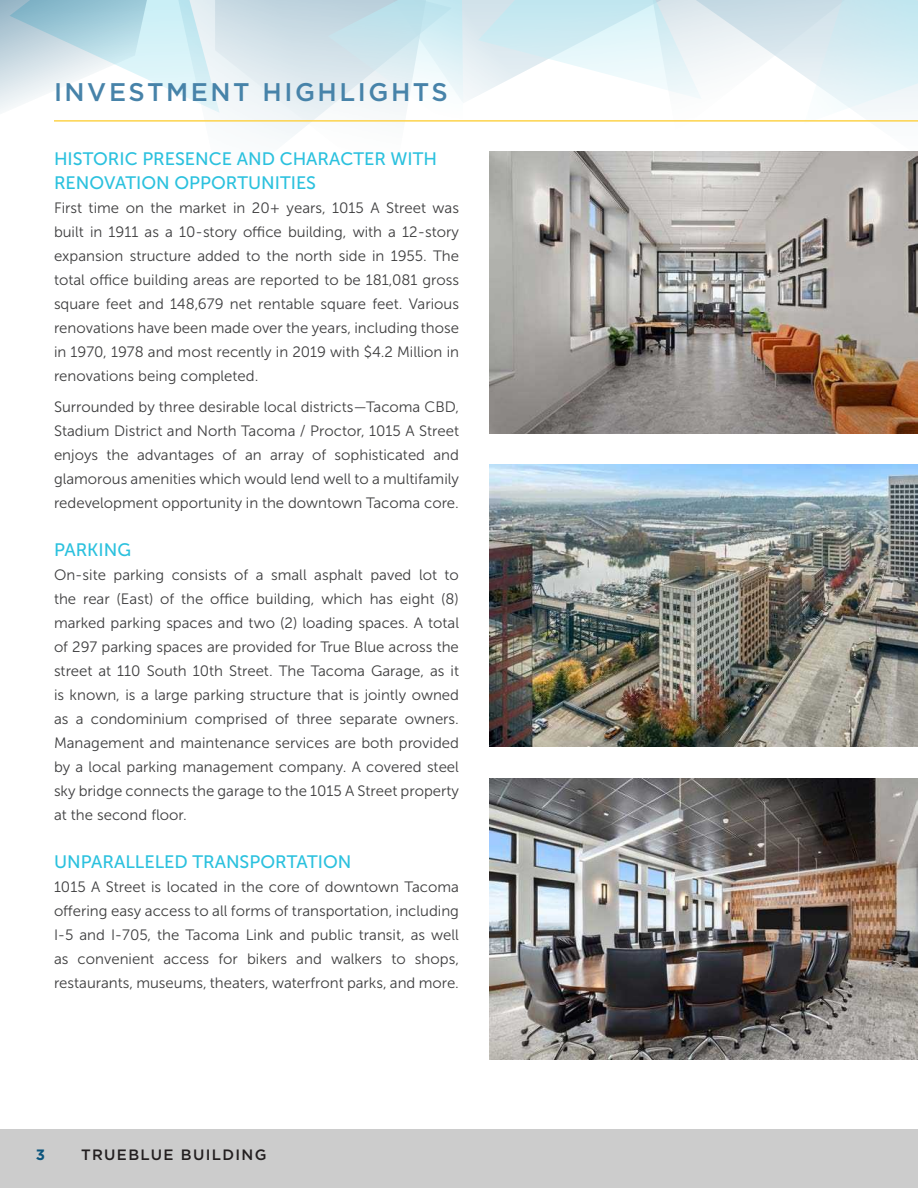
<style>
.page{position:relative;width:918px;height:1188px;background:#fff}
.page>*{position:absolute;margin:0;border:0;box-sizing:border-box;transform-origin:0 0}
.t1{font:500 25.5px "Gotham";letter-spacing:.1em;color:#4783a9}
.t2{font:18px/24px "Museo Sans 500";color:#2bc1de}
.t3{font:15px/24px "Museo Sans 300";color:#3e3e3f;text-align:justify}
.t4{font:500 15px "Gotham";letter-spacing:.09em;color:#231f20}
.t5{font:700 15px "Gotham";color:#0c557d}
</style>
<div class="page">
<svg style="left:0;top:0;width:918px;height:152px"></svg>
<hr style="left:54px;top:120px;width:864px;height:2px;background:#fdd34b">
<img style="left:489px;top:152px;width:429px;height:281px">
<img style="left:489px;top:465px;width:429px;height:282px">
<img style="left:489px;top:778px;width:429px;height:282px">
<div style="left:0;top:1130px;width:918px;height:58px;background:#ccc"></div>
<p class="t1" style="left:54px;top:76px;width:395px">INVESTMENT HIGHLIGHTS</p>
<p class="t2" style="left:54px;top:147px;width:385px">HISTORIC PRESENCE AND CHARACTER WITH<br>RENOVATION OPPORTUNITIES</p>
<p class="t3" style="left:54px;top:196px;width:407px">First time on the market in 20+ years, 1015 A Street was built in 1911 as a 10-story office building, with a 12-story expansion structure added to the north side in 1955. The total office building areas are reported to be 181,081 gross square feet and 148,679 net rentable square feet. Various renovations have been made over the years, including those in 1970, 1978 and most recently in 2019 with $4.2 Million in renovations being completed.</p>
<p class="t3" style="left:54px;top:395px;width:407px">Surrounded by three desirable local districts—Tacoma CBD, Stadium District and North Tacoma / Proctor, 1015 A Street enjoys the advantages of an array of sophisticated and glamorous amenities which would lend well to a multifamily redevelopment opportunity in the downtown Tacoma core.</p>
<p class="t2" style="left:54px;top:538px;width:79px">PARKING</p>
<p class="t3" style="left:54px;top:563px;width:407px">On-site parking consists of a small asphalt paved lot to the rear (East) of the office building, which has eight (8) marked parking spaces and two (2) loading spaces. A total of 297 parking spaces are provided for True Blue across the street at 110 South 10th Street. The Tacoma Garage, as it is known, is a large parking structure that is jointly owned as a condominium comprised of three separate owners.<br>Management and maintenance services are both provided by a local parking management company. A covered steel sky bridge connects the garage to the 1015 A Street property at the second floor.</p>
<p class="t2" style="left:54px;top:850px;width:299px">UNPARALLELED TRANSPORTATION</p>
<p class="t3" style="left:54px;top:875px;width:407px">1015 A Street is located in the core of downtown Tacoma offering easy access to all forms of transportation, including I-5 and I-705, the Tacoma Link and public transit, as well as convenient access for bikers and walkers to shops, restaurants, museums, theaters, waterfront parks, and more.</p>
<p class="t5" style="left:36px;top:1145px;width:11px">3</p>
<p class="t4" style="left:81px;top:1145px;width:187px">TRUEBLUE BUILDING</p>
</div>
